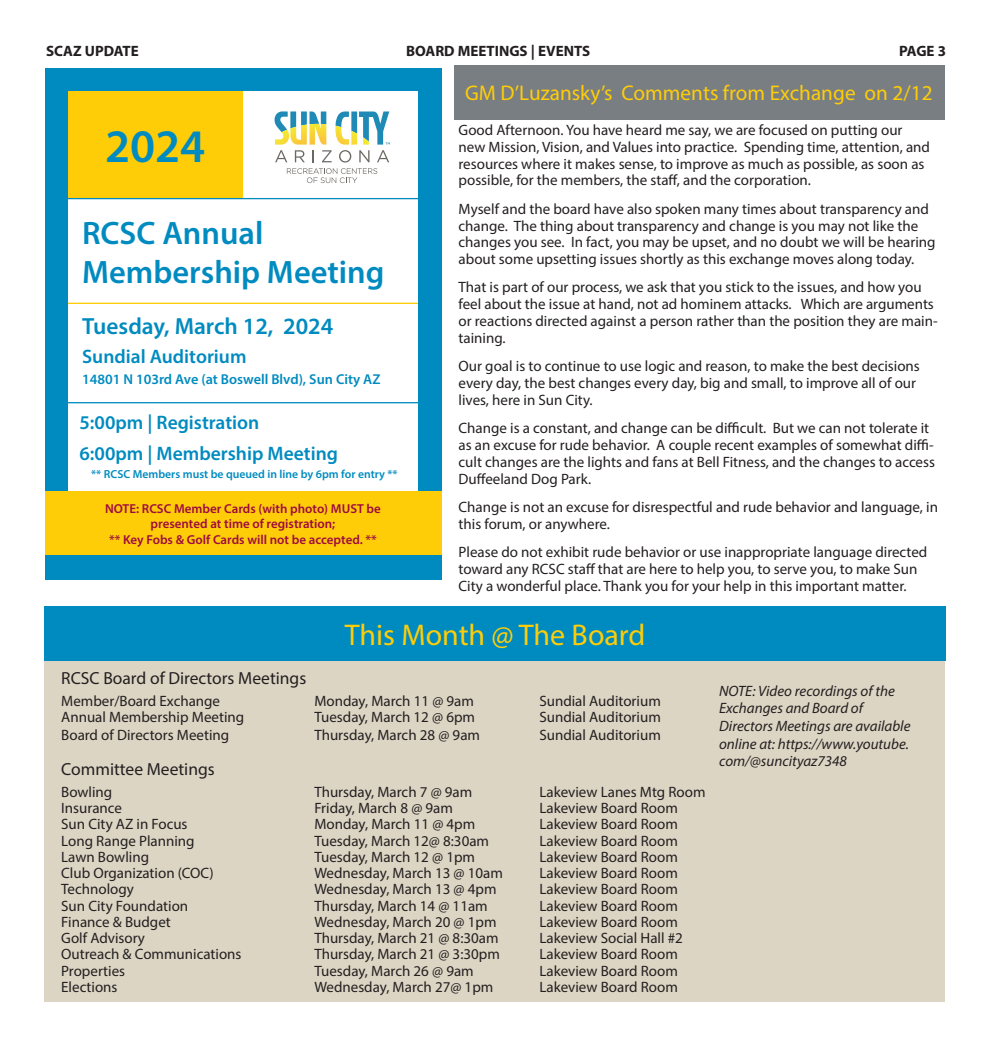
<style>
.page{position:relative;width:990px;height:1047px;background:#fff}
.page>*{position:absolute;margin:0;border:0;box-sizing:border-box;transform-origin:0 0}
.t1{font:600 46.75px "Myriad Pro";color:#008bc0}
.t2{font:600 32.5px/39px "Myriad Pro";color:#008bc0}
.t3{font:30px "Myriad Pro";color:#fecd08}
.t4{font:600 23.38px "Myriad Pro";color:#008bc0}
.t5{font:21.25px "Myriad Pro";color:#fecd08}
.t6{font:600 19.5px/30.2px "Myriad Pro";color:#008bc0}
.t7{font:17.5px "Myriad Pro";color:#231f20}
.t8{font:15px/16.9px "Myriad Pro";color:#231f20}
.t9{font:italic 15px/17.5px "Myriad Pro";color:#231f20}
.t10{font:700 15px "Myriad Pro";color:#231f20}
.t11{font:600 14.25px "Myriad Pro";color:#008bc0}
.t12{font:600 13px/15.6px "Myriad Pro";color:#9e0b3f;text-align:center}
.t13{font:600 11.75px "Myriad Pro";color:#008bc0}
</style>
<div class="page">
<hr style="left:67px;top:302px;width:352px;height:2px;background:#fecd08">
<div style="left:67px;top:90px;width:176px;height:108px;background:#fecd08"></div>
<svg style="left:275px;top:111px;width:115px;height:51px"></svg>
<svg style="left:287px;top:168px;width:90px;height:15px"></svg>
<div style="left:53px;top:507px;width:385px;height:72px;background:#008bc0"></div>
<div style="left:45px;top:68px;width:22px;height:511px;background:#008bc0"></div>
<div style="left:418px;top:68px;width:24px;height:511px;background:#008bc0"></div>
<div style="left:45px;top:491px;width:397px;height:64px;background:#fecd08"></div>
<hr style="left:64px;top:198px;width:359px;height:1px;background:#008bc0">
<hr style="left:63px;top:402px;width:359px;height:1px;background:#008bc0">
<div style="left:45px;top:68px;width:396px;height:22px;background:#008bc0"></div>
<div style="left:44px;top:661px;width:901px;height:340px;background:#dcd5c4"></div>
<div style="left:44px;top:606px;width:902px;height:54px;background:#008bc0"></div>
<div style="left:454px;top:65px;width:490px;height:54px;background:#797e83"></div>
<p class="t10" style="left:46px;top:41px;width:94px">SCAZ UPDATE</p>
<p class="t10" style="left:406px;top:41px;width:186px">BOARD MEETINGS | EVENTS</p>
<p class="t10" style="left:899px;top:41px;width:48px">PAGE 3</p>
<h1 class="t1" style="left:105px;top:116px;width:102px">2024</h1>
<h2 class="t2" style="left:82px;top:212px;width:304px">RCSC Annual<br>Membership Meeting</h2>
<h3 class="t4" style="left:82px;top:311px;width:253px">Tuesday, March 12, 2024</h3>
<p class="t6" style="left:82px;top:341px;width:166px">Sundial Auditorium</p>
<p class="t11" style="left:82px;top:370px;width:300px">14801 N 103rd Ave (at Boswell Blvd), Sun City AZ</p>
<p class="t6" style="left:80px;top:407px;width:260px">5:00pm | Registration<br>6:00pm | Membership Meeting</p>
<p class="t13" style="left:91px;top:467px;width:308px">** RCSC Members must be queued in line by 6pm for entry **</p>
<p class="t12" style="left:105px;top:500px;width:277px">NOTE: RCSC Member Cards (with photo) MUST be presented at time of registration;<br>** Key Fobs &amp; Golf Cards will not be accepted. **</p>
<h3 class="t5" style="left:465px;top:80px;width:469px">GM D’Luzansky’s Comments from Exchange on 2/12</h3>
<p class="t8" style="left:459px;top:121px;width:473px">Good Afternoon. You have heard me say, we are focused on putting our new Mission, Vision, and Values into practice. Spending time, attention, and resources where it makes sense, to improve as much as possible, as soon as possible, for the members, the staff, and the corporation.</p>
<p class="t8" style="left:459px;top:200px;width:479px">Myself and the board have also spoken many times about transparency and change. The thing about transparency and change is you may not like the changes you see. In fact, you may be upset, and no doubt we will be hearing about some upsetting issues shortly as this exchange moves along today.</p>
<p class="t8" style="left:459px;top:279px;width:481px">That is part of our process, we ask that you stick to the issues, and how you feel about the issue at hand, not ad hominem attacks. Which are arguments or reactions directed against a person rather than the position they are main&shy;taining.</p>
<p class="t8" style="left:459px;top:357px;width:463px">Our goal is to continue to use logic and reason, to make the best decisions every day, the best changes every day, big and small, to improve all of our lives, here in Sun City.</p>
<p class="t8" style="left:459px;top:419px;width:478px">Change is a constant, and change can be difficult. But we can not tolerate it as an excuse for rude behavior. A couple recent examples of somewhat diffi&shy;cult changes are the lights and fans at Bell Fitness, and the changes to access Duffeeland Dog Park.</p>
<p class="t8" style="left:459px;top:498px;width:481px">Change is not an excuse for disrespectful and rude behavior and language, in this forum, or anywhere.</p>
<p class="t8" style="left:459px;top:543px;width:470px">Please do not exhibit rude behavior or use inappropriate language directed toward any RCSC staff that are here to help you, to serve you, to make Sun<br>City a wonderful place. Thank you for your help in this important matter.</p>
<h3 class="t3" style="left:345px;top:616px;width:302px">This Month @ The Board</h3>
<p class="t7" style="left:61px;top:667px;width:247px">RCSC Board of Directors Meetings</p>
<p class="t8" style="left:61px;top:692px;width:160px">Member/Board Exchange</p>
<p class="t8" style="left:314px;top:692px;width:161px">Monday, March 11 @ 9am</p>
<p class="t8" style="left:539px;top:692px;width:123px">Sundial Auditorium</p>
<p class="t8" style="left:61px;top:708px;width:184px">Annual Membership Meeting</p>
<p class="t8" style="left:314px;top:708px;width:162px">Tuesday, March 12 @ 6pm</p>
<p class="t8" style="left:539px;top:708px;width:123px">Sundial Auditorium</p>
<p class="t8" style="left:61px;top:726px;width:170px">Board of Directors Meeting</p>
<p class="t8" style="left:314px;top:726px;width:167px">Thursday, March 28 @ 9am</p>
<p class="t8" style="left:539px;top:726px;width:123px">Sundial Auditorium</p>
<p class="t7" style="left:61px;top:758px;width:155px">Committee Meetings</p>
<p class="t8" style="left:61px;top:783px;width:53px">Bowling</p>
<p class="t8" style="left:314px;top:783px;width:160px">Thursday, March 7 @ 9am</p>
<p class="t8" style="left:539px;top:783px;width:168px">Lakeview Lanes Mtg Room</p>
<p class="t8" style="left:61px;top:799px;width:62px">Insurance</p>
<p class="t8" style="left:314px;top:799px;width:140px">Friday, March 8 @ 9am</p>
<p class="t8" style="left:539px;top:799px;width:140px">Lakeview Board Room</p>
<p class="t8" style="left:61px;top:815px;width:128px">Sun City AZ in Focus</p>
<p class="t8" style="left:314px;top:815px;width:162px">Monday, March 11 @ 4pm</p>
<p class="t8" style="left:539px;top:815px;width:140px">Lakeview Board Room</p>
<p class="t8" style="left:61px;top:831px;width:135px">Long Range Planning</p>
<p class="t8" style="left:314px;top:831px;width:176px">Tuesday, March 12@ 8:30am</p>
<p class="t8" style="left:539px;top:831px;width:140px">Lakeview Board Room</p>
<p class="t8" style="left:61px;top:848px;width:89px">Lawn Bowling</p>
<p class="t8" style="left:314px;top:848px;width:162px">Tuesday, March 12 @ 1pm</p>
<p class="t8" style="left:539px;top:848px;width:140px">Lakeview Board Room</p>
<p class="t8" style="left:61px;top:864px;width:154px">Club Organization (COC)</p>
<p class="t8" style="left:314px;top:864px;width:190px">Wednesday, March 13 @ 10am</p>
<p class="t8" style="left:539px;top:864px;width:140px">Lakeview Board Room</p>
<p class="t8" style="left:61px;top:880px;width:74px">Technology</p>
<p class="t8" style="left:314px;top:880px;width:184px">Wednesday, March 13 @ 4pm</p>
<p class="t8" style="left:539px;top:880px;width:140px">Lakeview Board Room</p>
<p class="t8" style="left:61px;top:896px;width:129px">Sun City Foundation</p>
<p class="t8" style="left:314px;top:896px;width:175px">Thursday, March 14 @ 11am</p>
<p class="t8" style="left:539px;top:896px;width:140px">Lakeview Board Room</p>
<p class="t8" style="left:61px;top:912px;width:111px">Finance &amp; Budget</p>
<p class="t8" style="left:314px;top:912px;width:184px">Wednesday, March 20 @ 1pm</p>
<p class="t8" style="left:539px;top:912px;width:140px">Lakeview Board Room</p>
<p class="t8" style="left:61px;top:929px;width:85px">Golf Advisory</p>
<p class="t8" style="left:314px;top:929px;width:186px">Thursday, March 21 @ 8:30am</p>
<p class="t8" style="left:539px;top:929px;width:145px">Lakeview Social Hall #2</p>
<p class="t8" style="left:61px;top:945px;width:182px">Outreach &amp; Communications</p>
<p class="t8" style="left:314px;top:945px;width:187px">Thursday, March 21 @ 3:30pm</p>
<p class="t8" style="left:539px;top:945px;width:140px">Lakeview Board Room</p>
<p class="t8" style="left:61px;top:961px;width:65px">Properties</p>
<p class="t8" style="left:314px;top:961px;width:161px">Tuesday, March 26 @ 9am</p>
<p class="t8" style="left:539px;top:961px;width:140px">Lakeview Board Room</p>
<p class="t8" style="left:61px;top:977px;width:58px">Elections</p>
<p class="t8" style="left:314px;top:977px;width:181px">Wednesday, March 27@ 1pm</p>
<p class="t8" style="left:539px;top:977px;width:140px">Lakeview Board Room</p>
<p class="t9" style="left:719px;top:681px;width:193px">NOTE: Video recordings of the<br>Exchanges and Board of<br>Directors Meetings are available online at: https://www.youtube. com/@suncityaz7348</p>
</div>
